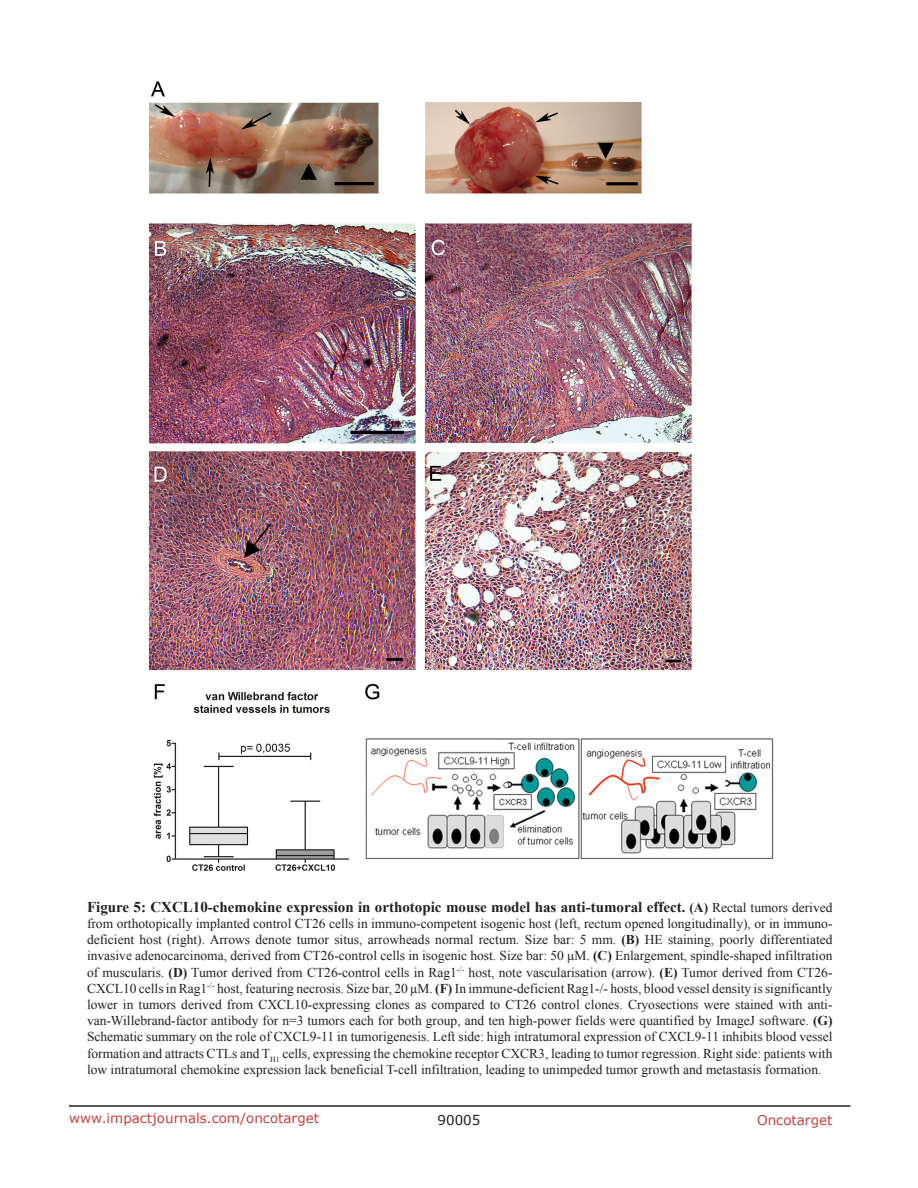
<style>
.page{position:relative;width:918px;height:1188px;background:#fff}
.page>*{position:absolute;margin:0;border:0;box-sizing:border-box;transform-origin:0 0}
.figuretext{font:700 15px "Times New Roman";color:#231f20}
.figuretext-2{font:13.5px/16.2px "Times New Roman";color:#231f20;text-align:justify}
.t1{font:13.5px "Verdana";color:#c24141}
.t2{font:13.5px "Verdana";color:#231f20}
.s1{font-size:13.5px}
.s2{font-weight:400;font-size:13.5px}
.s3{font-weight:700}
</style>
<div class="page">
<hr style="left:69px;top:1105px;width:781px;height:2px;background:#231f20">
<img style="left:148px;top:81px;width:626px;height:790px">
<p class="figuretext" style="left:87px;top:896px;width:747px">Figure 5: CXCL10-chemokine expression in orthotopic mouse model has anti-tumoral effect. <span class="s1">(A)</span> <span class="s2">Rectal tumors derived</span></p>
<p class="figuretext-2" style="left:87px;top:915px;width:747px">from orthotopically implanted control CT26 cells in immuno-competent isogenic host (left, rectum opened longitudinally), or in immuno&shy;deficient host (right). Arrows denote tumor situs, arrowheads normal rectum. Size bar: 5 mm. <span class="s3">(B)</span> HE staining, poorly differentiated invasive adenocarcinoma, derived from CT26-control cells in isogenic host. Size bar: 50 μM. <span class="s3">(C)</span> Enlargement, spindle-shaped infiltration of muscularis. <span class="s3">(D)</span> Tumor derived from CT26-control cells in Rag1<sup>-/-</sup> host, note vascularisation (arrow). <span class="s3">(E)</span> Tumor derived from CT26- CXCL10 cells in Rag1<sup>-/-</sup> host, featuring necrosis. Size bar, 20 μM. <span class="s3">(F)</span> In immune-deficient Rag1-/- hosts, blood vessel density is significantly lower in tumors derived from CXCL10-expressing clones as compared to CT26 control clones. Cryosections were stained with anti&shy;van-Willebrand-factor antibody for n=3 tumors each for both group, and ten high-power fields were quantified by ImageJ software. <span class="s3">(G)<br></span>Schematic summary on the role of CXCL9-11 in tumorigenesis. Left side: high intratumoral expression of CXCL9-11 inhibits blood vessel formation and attracts CTLs and T<sub>H1</sub> cells, expressing the chemokine receptor CXCR3, leading to tumor regression. Right side: patients with low intratumoral chemokine expression lack beneficial T-cell infiltration, leading to unimpeded tumor growth and metastasis formation.</p>
<p class="t1" style="left:69px;top:1109px;width:252px">www.impactjournals.com/oncotarget</p>
<p class="t2" style="left:438px;top:1111px;width:44px">90005</p>
<p class="t1" style="left:757px;top:1111px;width:77px">Oncotarget</p>
</div>
